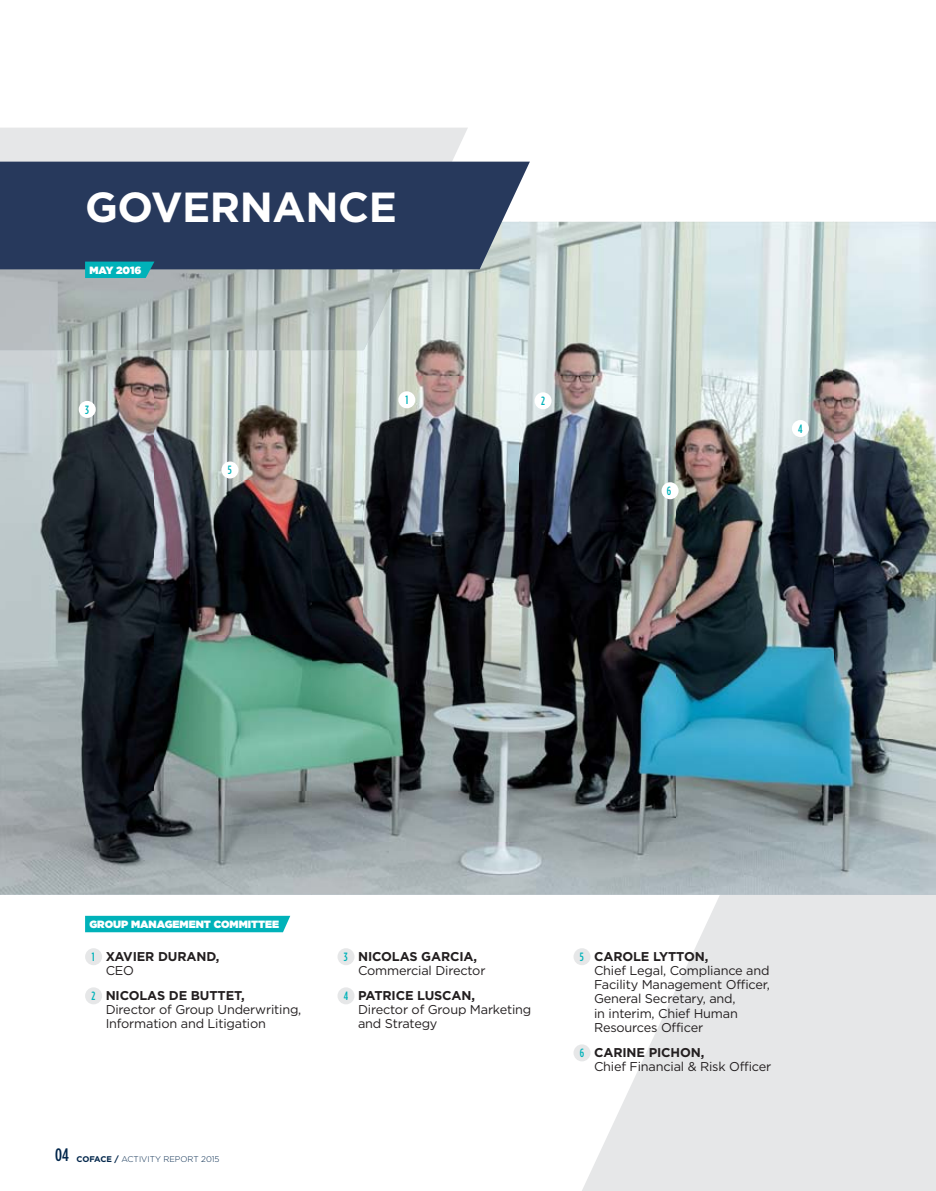
<style>
.page{position:relative;width:936px;height:1191px;background:#fff}
.page>*{position:absolute;margin:0;border:0;box-sizing:border-box;transform-origin:0 0}
.t1{font:700 42px "Gotham";letter-spacing:-.01em;color:#fff}
.t2{font:12.75px/14.2px "Gotham";letter-spacing:-.015em;color:#231f20}
.t3{font:700 12.75px/14.2px "Gotham";letter-spacing:-.01em;color:#231f20}
.t4{font:500 12px "Gotham Condensed";color:#00b2b9}
.t5{font:10.5px "Gotham Ultra";color:#fff}
.t6{font:300 8.25px "Gotham";color:#02264b}
.s1{font-family:"Gotham Condensed";font-weight:500;font-size:12px;color:#00b2b9}
.s2{font-weight:400}
.s3{font-weight:700}
.s4{font-family:"Gotham Condensed";font-weight:500;font-size:18px}
</style>
<div class="page">
<svg style="left:572px;top:221px;width:363px;height:969px;fill:#e6e7e8"></svg>
<img style="left:363px;top:222px;width:470px;height:620px">
<img style="left:833px;top:222px;width:102px;height:672px">
<img style="left:0;top:394px;width:311px;height:500px">
<img style="left:311px;top:394px;width:52px;height:448px">
<img style="left:311px;top:842px;width:522px;height:52px">
<div style="left:221px;top:461px;width:17px;height:17px;background:#fff;border-radius:50%"></div>
<div style="left:534px;top:392px;width:17px;height:17px;background:#fff;border-radius:50%"></div>
<div style="left:398px;top:391px;width:17px;height:17px;background:#fff;border-radius:50%"></div>
<div style="left:661px;top:482px;width:17px;height:17px;background:#fff;border-radius:50%"></div>
<div style="left:79px;top:401px;width:17px;height:17px;background:#fff;border-radius:50%"></div>
<div style="left:791px;top:420px;width:17px;height:17px;background:#fff;border-radius:50%"></div>
<svg style="left:85px;top:915px;width:205px;height:17px;background:#10b6bd"></svg>
<div style="left:85px;top:948px;width:17px;height:17px;background:#e6e7e8;border-radius:50%"></div>
<div style="left:85px;top:987px;width:17px;height:17px;background:#e6e7e8;border-radius:50%"></div>
<div style="left:337px;top:948px;width:17px;height:17px;background:#e6e7e8;border-radius:50%"></div>
<div style="left:337px;top:987px;width:17px;height:17px;background:#e6e7e8;border-radius:50%"></div>
<div style="left:573px;top:948px;width:17px;height:17px;background:#e6e7e8;border-radius:50%"></div>
<div style="left:573px;top:1044px;width:17px;height:17px;background:#e6e7e8;border-radius:50%"></div>
<div style="left:0;top:128px;width:468px;height:34px;background:#e6e7e8"></div>
<svg style="left:0;top:162px;width:530px;height:232px;background:#788492"></svg>
<svg style="left:85px;top:261px;width:69px;height:17px"></svg>
<h1 class="t1" style="left:85px;top:191px;width:313px">GOVERNANCE</h1>
<p class="t5" style="left:89px;top:266px;width:54px">MAY 2016</p>
<p class="t4" style="left:85px;top:405px;width:5px">3</p>
<p class="t4" style="left:228px;top:466px;width:5px">5</p>
<p class="t4" style="left:405px;top:395px;width:4px">1</p>
<p class="t4" style="left:541px;top:396px;width:5px">2</p>
<p class="t4" style="left:666px;top:486px;width:6px">6</p>
<p class="t4" style="left:798px;top:424px;width:6px">4</p>
<p class="t5" style="left:89px;top:920px;width:191px">GROUP MANAGEMENT COMMITTEE</p>
<p class="t3" style="left:106px;top:949px;width:115px;text-indent:-14px"><span class="s1">1</span> XAVIER DURAND,<br><span class="s2">CEO</span></p>
<p class="t2" style="left:106px;top:989px;width:197px;text-indent:-14px"><span class="s1">2</span> <span class="s3">NICOLAS DE BUTTET,<br></span>Director of Group Underwriting,<br>Information and Litigation</p>
<p class="t2" style="left:358px;top:950px;width:129px;text-indent:-14px"><span class="s1">3</span> <span class="s3">NICOLAS GARCIA,<br></span>Commercial Director</p>
<p class="t2" style="left:358px;top:989px;width:175px;text-indent:-14px"><span class="s1">4</span> <span class="s3">PATRICE LUSCAN,<br></span>Director of Group Marketing and Strategy</p>
<p class="t6" style="left:55px;top:1156px;width:166px"><span class="s4">04</span> <span class="s3">COFACE /</span> ACTIVITY REPORT 2015</p>
<p class="t2" style="left:594px;top:950px;width:177px;text-indent:-14px"><span class="s1">5</span> <span class="s3">CAROLE LYTTON,<br></span>Chief Legal, Compliance and<br>Facility Management Officer,<br>General Secretary, and,<br>in interim, Chief Human<br>Resources Officer</p>
<p class="t2" style="left:594px;top:1046px;width:179px;text-indent:-14px"><span class="s1">6</span> <span class="s3">CARINE PICHON,<br></span>Chief Financial &amp; Risk Officer</p>
</div>
